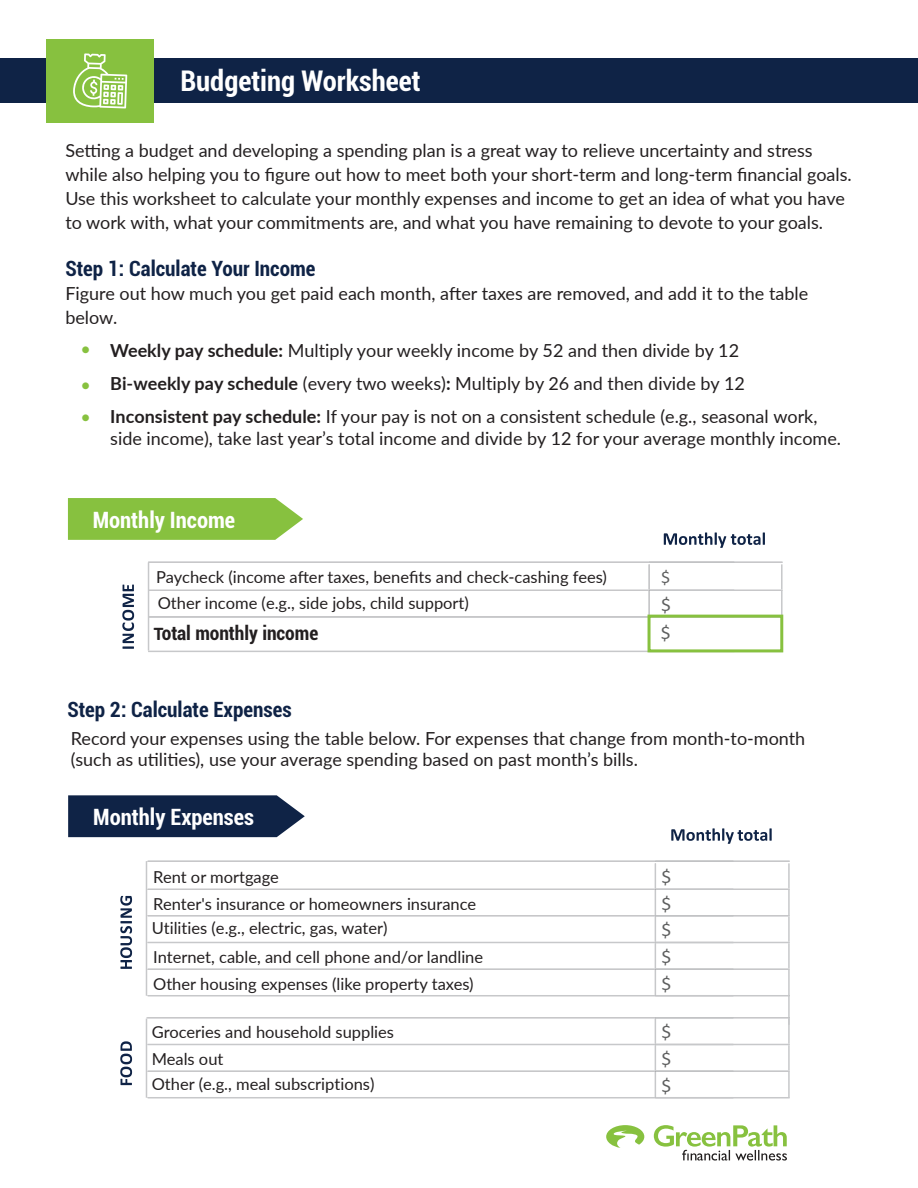
<style>
.page{position:relative;width:918px;height:1188px;background:#fff}
.page>*{position:absolute;margin:0;border:0;box-sizing:border-box;transform-origin:0 0}
.t1{font:700 condensed 28.5px "Roboto";color:#fff}
.t2{font:700 condensed 22.5px "Roboto";color:#fff}
.t3{font:700 condensed 21px "Roboto";color:#0f2346}
.t4{font:700 condensed 19.5px "Roboto";color:#231f20}
.t5{font:19.5px/26.5px "Calibri";color:#5e5f5f}
.t6{font:18px/24px "Lato";color:#231f20}
.t7{font:18px "Calibri";color:#5e5f5f}
.t8{font:16.5px/26.2px "Lato";color:#231f20}
.s1{font-weight:700}
.s2{font-family:"Calibri";font-stretch:normal}
</style>
<div class="page">
<div style="left:0;top:59px;width:918px;height:44px;background:#0f2346"></div>
<hr style="left:788px;top:863px;width:2px;height:25px;background:#c7c8ca">
<hr style="left:148px;top:888px;width:585px;height:2px;background:#c7c8ca">
<hr style="left:655px;top:888px;width:135px;height:2px;background:#c7c8ca">
<hr style="left:788px;top:890px;width:2px;height:25px;background:#c7c8ca">
<hr style="left:148px;top:915px;width:585px;height:2px;background:#c7c8ca">
<hr style="left:655px;top:915px;width:135px;height:2px;background:#c7c8ca">
<hr style="left:788px;top:917px;width:2px;height:25px;background:#c7c8ca">
<hr style="left:148px;top:942px;width:585px;height:1px;background:#c7c8ca">
<hr style="left:655px;top:942px;width:135px;height:1px;background:#c7c8ca">
<hr style="left:788px;top:943px;width:2px;height:25px;background:#c7c8ca">
<hr style="left:148px;top:968px;width:585px;height:2px;background:#c7c8ca">
<hr style="left:655px;top:968px;width:135px;height:2px;background:#c7c8ca">
<svg style="left:655px;top:863px;width:1px;height:132px"></svg>
<hr style="left:788px;top:970px;width:2px;height:55px;background:#c7c8ca">
<hr style="left:148px;top:995px;width:585px;height:1px;background:#c7c8ca">
<hr style="left:655px;top:995px;width:135px;height:1px;background:#c7c8ca">
<hr style="left:146px;top:1017px;width:587px;height:2px;background:#c7c8ca">
<hr style="left:146px;top:861px;width:1px;height:135px;background:#c7c8ca">
<hr style="left:655px;top:1017px;width:135px;height:2px;background:#c7c8ca">
<hr style="left:788px;top:1019px;width:2px;height:25px;background:#c7c8ca">
<hr style="left:148px;top:1044px;width:585px;height:1px;background:#c7c8ca">
<hr style="left:655px;top:1044px;width:135px;height:1px;background:#c7c8ca">
<hr style="left:788px;top:1045px;width:2px;height:25px;background:#c7c8ca">
<hr style="left:148px;top:1070px;width:585px;height:2px;background:#c7c8ca">
<hr style="left:655px;top:1070px;width:135px;height:2px;background:#c7c8ca">
<svg style="left:655px;top:1019px;width:1px;height:78px"></svg>
<hr style="left:788px;top:1072px;width:2px;height:25px;background:#c7c8ca">
<hr style="left:148px;top:1097px;width:585px;height:1px;background:#c7c8ca">
<hr style="left:655px;top:1097px;width:135px;height:1px;background:#c7c8ca">
<hr style="left:146px;top:1019px;width:1px;height:79px;background:#c7c8ca">
<hr style="left:148px;top:860px;width:585px;height:2px;background:#c7c8ca">
<hr style="left:655px;top:860px;width:135px;height:2px;background:#c7c8ca">
<svg style="left:120px;top:896px;width:12px;height:73px"></svg>
<svg style="left:120px;top:1041px;width:12px;height:44px"></svg>
<svg style="left:671px;top:828px;width:101px;height:16px"></svg>
<svg style="left:68px;top:795px;width:237px;height:42px;background:#1f3252"></svg>
<div style="left:47px;top:39px;width:107px;height:84px;background:#87c13f"></div>
<svg style="left:68px;top:498px;width:235px;height:42px;background:#8ec44b"></svg>
<hr style="left:148px;top:561px;width:586px;height:2px;background:#c7c8ca">
<hr style="left:649px;top:561px;width:134px;height:2px;background:#c7c8ca">
<hr style="left:648px;top:564px;width:2px;height:25px;background:#c7c8ca">
<hr style="left:781px;top:564px;width:2px;height:25px;background:#c7c8ca">
<hr style="left:148px;top:589px;width:586px;height:2px;background:#c7c8ca">
<hr style="left:649px;top:589px;width:134px;height:2px;background:#c7c8ca">
<hr style="left:648px;top:591px;width:2px;height:25px;background:#c7c8ca">
<hr style="left:781px;top:591px;width:2px;height:25px;background:#c7c8ca">
<hr style="left:148px;top:562px;width:1px;height:89px;background:#c7c8ca">
<hr style="left:148px;top:651px;width:586px;height:1px;background:#c7c8ca">
<svg style="left:664px;top:532px;width:101px;height:16px"></svg>
<hr style="left:148px;top:616px;width:634px;height:2px;background:#c7c8ca">
<div style="left:648px;top:615px;width:135px;height:37px;border:3px solid #87c13f"></div>
<svg style="left:122px;top:585px;width:12px;height:64px"></svg>
<svg style="left:73px;top:53px;width:54px;height:55px"></svg>
<svg style="left:654px;top:1125px;width:133px;height:36px"></svg>
<svg style="left:606px;top:1125px;width:38px;height:23px"></svg>
<h1 class="t1" style="left:180px;top:60px;width:242px">Budgeting Worksheet</h1>
<p class="t6" style="left:65px;top:138px;width:788px">Setting a budget and developing a spending plan is a great way to relieve uncertainty and stress while also helping you to figure out how to meet both your short-term and long-term financial goals.<br>Use this worksheet to calculate your monthly expenses and income to get an idea of what you have to work with, what your commitments are, and what you have remaining to devote to your goals.</p>
<p class="t3" style="left:65px;top:254px;width:252px">Step 1: Calculate Your Income</p>
<p class="t6" style="left:65px;top:281px;width:744px">Figure out how much you get paid each month, after taxes are removed, and add it to the table below.</p>
<p class="t6" style="left:110px;top:333px;width:709px;line-height:33px"><span class="s1">Weekly pay schedule:</span> Multiply your weekly income by 52 and then divide by 12<br><span class="s1">Bi-weekly pay schedule</span> (every two weeks)<span class="s1">:</span> Multiply by 26 and then divide by 12<br><span class="s1">Inconsistent pay schedule:</span> If your pay is not on a consistent schedule (e.g., seasonal work,</p>
<p class="t6" style="left:110px;top:426px;width:732px">side income), take last year’s total income and divide by 12 for your average monthly income.</p>
<p class="t2" style="left:93px;top:504px;width:144px">Monthly Income</p>
<p class="t8" style="left:156px;top:563px;width:452px">Paycheck (income after taxes, benefits and check-cashing fees)<br>Other income (e.g., side jobs, child support)</p>
<p class="t7" style="left:661px;top:566px;width:11px">$</p>
<p class="t5" style="left:661px;top:590px;width:11px">$</p>
<p class="t4" style="left:154px;top:620px;width:166px"><span class="s2">T</span>otal monthly income</p>
<p class="t5" style="left:661px;top:618px;width:11px">$</p>
<p class="t3" style="left:67px;top:695px;width:226px">Step 2: Calculate Expenses</p>
<p class="t6" style="left:71px;top:727px;width:736px;line-height:21.6px">Record your expenses using the table below. For expenses that change from month-to-month (such as utilities), use your average spending based on past month’s bills.</p>
<p class="t2" style="left:93px;top:801px;width:162px">Monthly Expenses</p>
<p class="t8" style="left:153px;top:863px;width:127px">Rent or mortgage</p>
<p class="t5" style="left:661px;top:863px;width:11px">$</p>
<p class="t8" style="left:153px;top:890px;width:324px">Renter's insurance or homeowners insurance</p>
<p class="t5" style="left:661px;top:889px;width:11px">$ $</p>
<p class="t8" style="left:153px;top:943px;width:331px">Internet, cable, and cell phone and/or landline</p>
<p class="t5" style="left:661px;top:942px;width:11px">$</p>
<p class="t8" style="left:153px;top:970px;width:322px">Other housing expenses (like property taxes)</p>
<p class="t5" style="left:661px;top:969px;width:11px">$</p>
<p class="t8" style="left:152px;top:1019px;width:244px">Groceries and household supplies</p>
<p class="t5" style="left:661px;top:1018px;width:11px">$</p>
<p class="t8" style="left:152px;top:1045px;width:73px">Meals out</p>
<p class="t5" style="left:661px;top:1044px;width:11px">$ $</p>
<p class="t8" style="left:152px;top:914px;width:237px">Utilities (e.g., electric, gas, water)</p>
<p class="t8" style="left:152px;top:1070px;width:224px">Other (e.g., meal subscriptions)</p>
</div>
